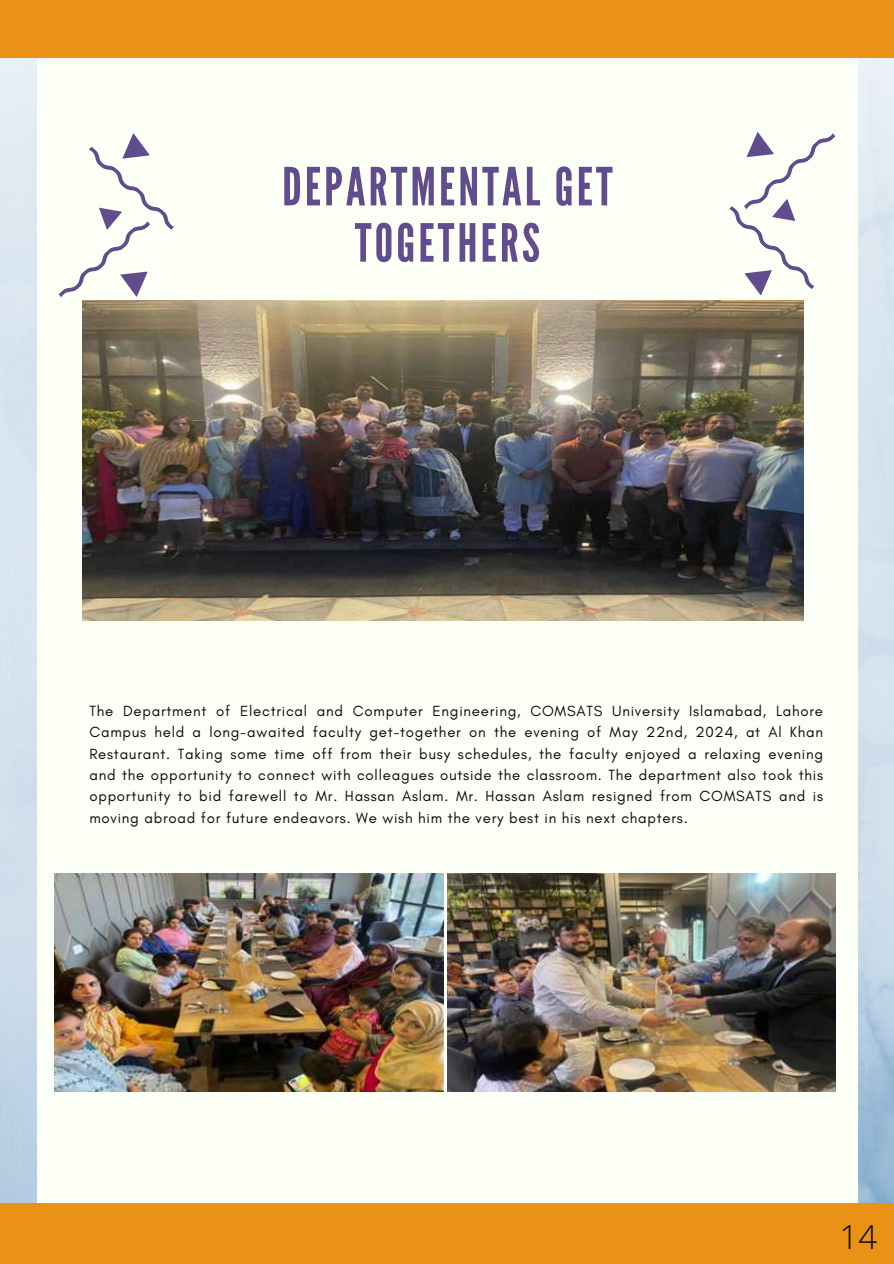
<style>
.page{position:relative;width:894px;height:1264px;background:#fff}
.page>*{position:absolute;margin:0;border:0;box-sizing:border-box;transform-origin:0 0}
.t1{font:52.5px/56.2px "League Gothic";letter-spacing:.06em;color:#614c8d;text-align:center}
.t2{font:300 33px "Open Sans";color:#000}
.t3{font:15px/21.3px "Glacial Indifference";letter-spacing:.05em;color:#0a0a0a;text-align:justify}
</style>
<div class="page">
<div style="left:38px;top:42px;width:819px;height:1188px;background:#fcfff6"></div>
<svg style="left:729px;top:132px;width:106px;height:164px"></svg>
<svg style="left:58px;top:133px;width:116px;height:165px"></svg>
<img style="left:82px;top:300px;width:721px;height:320px">
<img style="left:447px;top:873px;width:388px;height:218px">
<img style="left:55px;top:873px;width:388px;height:218px">
<div style="left:0;top:0;width:893px;height:58px;background:#ea9215"></div>
<div style="left:0;top:1203px;width:893px;height:60px;background:#ea9215"></div>
<h1 class="t1" style="left:282px;top:160px;width:332px">DEPARTMENTAL GET<br>TOGETHERS</h1>
<p class="t3" style="left:89px;top:700px;width:735px">The Department of Electrical and Computer Engineering, COMSATS University Islamabad, Lahore Campus held a long-awaited faculty get-together on the evening of May 22nd, 2024, at Al Khan Restaurant. Taking some time off from their busy schedules, the faculty enjoyed a relaxing evening and the opportunity to connect with colleagues outside the classroom. The department also took this opportunity to bid farewell to Mr. Hassan Aslam. Mr. Hassan Aslam resigned from COMSATS and is moving abroad for future endeavors. We wish him the very best in his next chapters.</p>
<h2 class="t2" style="left:839px;top:1217px;width:47px">1248</h2>
</div>
